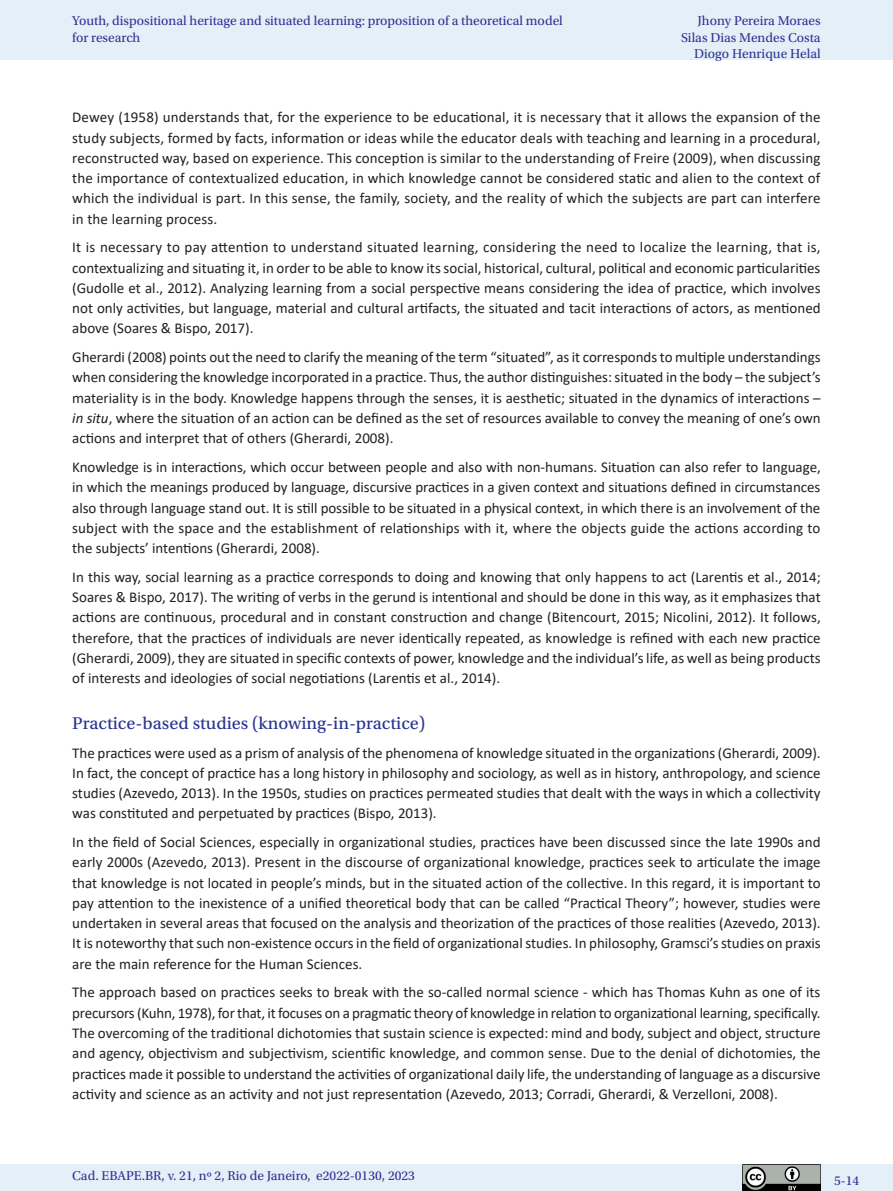
<style>
.page{position:relative;width:893px;height:1191px;background:#fff}
.page>*{position:absolute;margin:0;border:0;box-sizing:border-box;transform-origin:0 0}
._07_2_sub2{font:18px "Utopia Std Capt";color:#2b3393}
._06_0_texto{font:15px/20.2px "Calibri";color:#231f20;text-align:justify}
.t1{font:13.5px/16.5px "Utopia Std";color:#2b3393}
.s1{font-style:italic}
</style>
<div class="page">
<div style="left:0;top:0;width:893px;height:60px;background:#e4eff8"></div>
<div style="left:0;top:1164px;width:893px;height:27px;background:#e4eff8"></div>
<img style="left:743px;top:1164px;width:78px;height:27px">
<p class="t1" style="left:72px;top:13px;width:492px">Youth, dispositional heritage and situated learning: proposition of a theoretical model for research</p>
<p class="t1" style="left:681px;top:13px;width:141px;text-align:right">Jhony Pereira Moraes<br>Silas Dias Mendes Costa<br>Diogo Henrique Helal</p>
<p class="_06_0_texto" style="left:72px;top:107px;width:750px">Dewey (1958) understands that, for the experience to be educational, it is necessary that it allows the expansion of the study subjects, formed by facts, information or ideas while the educator deals with teaching and learning in a procedural, reconstructed way, based on experience. This conception is similar to the understanding of Freire (2009), when discussing the importance of contextualized education, in which knowledge cannot be considered static and alien to the context of which the individual is part. In this sense, the family, society, and the reality of which the subjects are part can interfere in the learning process.</p>
<p class="_06_0_texto" style="left:72px;top:237px;width:750px">It is necessary to pay attention to understand situated learning, considering the need to localize the learning, that is, contextualizing and situating it, in order to be able to know its social, historical, cultural, political and economic particularities (Gudolle et al., 2012). Analyzing learning from a social perspective means considering the idea of practice, which involves not only activities, but language, material and cultural artifacts, the situated and tacit interactions of actors, as mentioned above (Soares &amp; Bispo, 2017).</p>
<p class="_06_0_texto" style="left:72px;top:347px;width:750px">Gherardi (2008) points out the need to clarify the meaning of the term “situated”, as it corresponds to multiple understandings when considering the knowledge incorporated in a practice. Thus, the author distinguishes: situated in the body – the subject’s materiality is in the body. Knowledge happens through the senses, it is aesthetic; situated in the dynamics of interactions – <span class="s1">in situ</span>, where the situation of an action can be defined as the set of resources available to convey the meaning of one’s own actions and interpret that of others (Gherardi, 2008).</p>
<p class="_06_0_texto" style="left:72px;top:456px;width:750px">Knowledge is in interactions, which occur between people and also with non-humans. Situation can also refer to language, in which the meanings produced by language, discursive practices in a given context and situations defined in circumstances also through language stand out. It is still possible to be situated in a physical context, in which there is an involvement of the subject with the space and the establishment of relationships with it, where the objects guide the actions according to the subjects’ intentions (Gherardi, 2008).</p>
<p class="_06_0_texto" style="left:72px;top:566px;width:750px">In this way, social learning as a practice corresponds to doing and knowing that only happens to act (Larentis et al., 2014; Soares &amp; Bispo, 2017). The writing of verbs in the gerund is intentional and should be done in this way, as it emphasizes that actions are continuous, procedural and in constant construction and change (Bitencourt, 2015; Nicolini, 2012). It follows, therefore, that the practices of individuals are never identically repeated, as knowledge is refined with each new practice (Gherardi, 2009), they are situated in specific contexts of power, knowledge and the individual’s life, as well as being products of interests and ideologies of social negotiations (Larentis et al., 2014).</p>
<p class="_07_2_sub2" style="left:72px;top:713px;width:354px">Practice-based studies (knowing-in-practice)</p>
<p class="_06_0_texto" style="left:72px;top:742px;width:750px">The practices were used as a prism of analysis of the phenomena of knowledge situated in the organizations (Gherardi, 2009).<br>In fact, the concept of practice has a long history in philosophy and sociology, as well as in history, anthropology, and science studies (Azevedo, 2013). In the 1950s, studies on practices permeated studies that dealt with the ways in which a collectivity was constituted and perpetuated by practices (Bispo, 2013).</p>
<p class="_06_0_texto" style="left:72px;top:831px;width:750px">In the field of Social Sciences, especially in organizational studies, practices have been discussed since the late 1990s and early 2000s (Azevedo, 2013). Present in the discourse of organizational knowledge, practices seek to articulate the image that knowledge is not located in people’s minds, but in the situated action of the collective. In this regard, it is important to pay attention to the inexistence of a unified theoretical body that can be called “Practical Theory”; however, studies were undertaken in several areas that focused on the analysis and theorization of the practices of those realities (Azevedo, 2013).<br>It is noteworthy that such non-existence occurs in the field of organizational studies. In philosophy, Gramsci’s studies on praxis are the main reference for the Human Sciences.</p>
<p class="_06_0_texto" style="left:72px;top:982px;width:750px">The approach based on practices seeks to break with the so-called normal science - which has Thomas Kuhn as one of its precursors (Kuhn, 1978), for that, it focuses on a pragmatic theory of knowledge in relation to organizational learning, specifically.<br>The overcoming of the traditional dichotomies that sustain science is expected: mind and body, subject and object, structure and agency, objectivism and subjectivism, scientific knowledge, and common sense. Due to the denial of dichotomies, the practices made it possible to understand the activities of organizational daily life, the understanding of language as a discursive activity and science as an activity and not just representation (Azevedo, 2013; Corradi, Gherardi, &amp; Verzelloni, 2008).</p>
<p class="t1" style="left:72px;top:1167px;width:344px">Cad. EBAPE.BR, v. 21, nº 2, Rio de Janeiro, e2022-0130, 2023</p>
<p class="t1" style="left:834px;top:1172px;width:27px">5-14</p>
</div>
